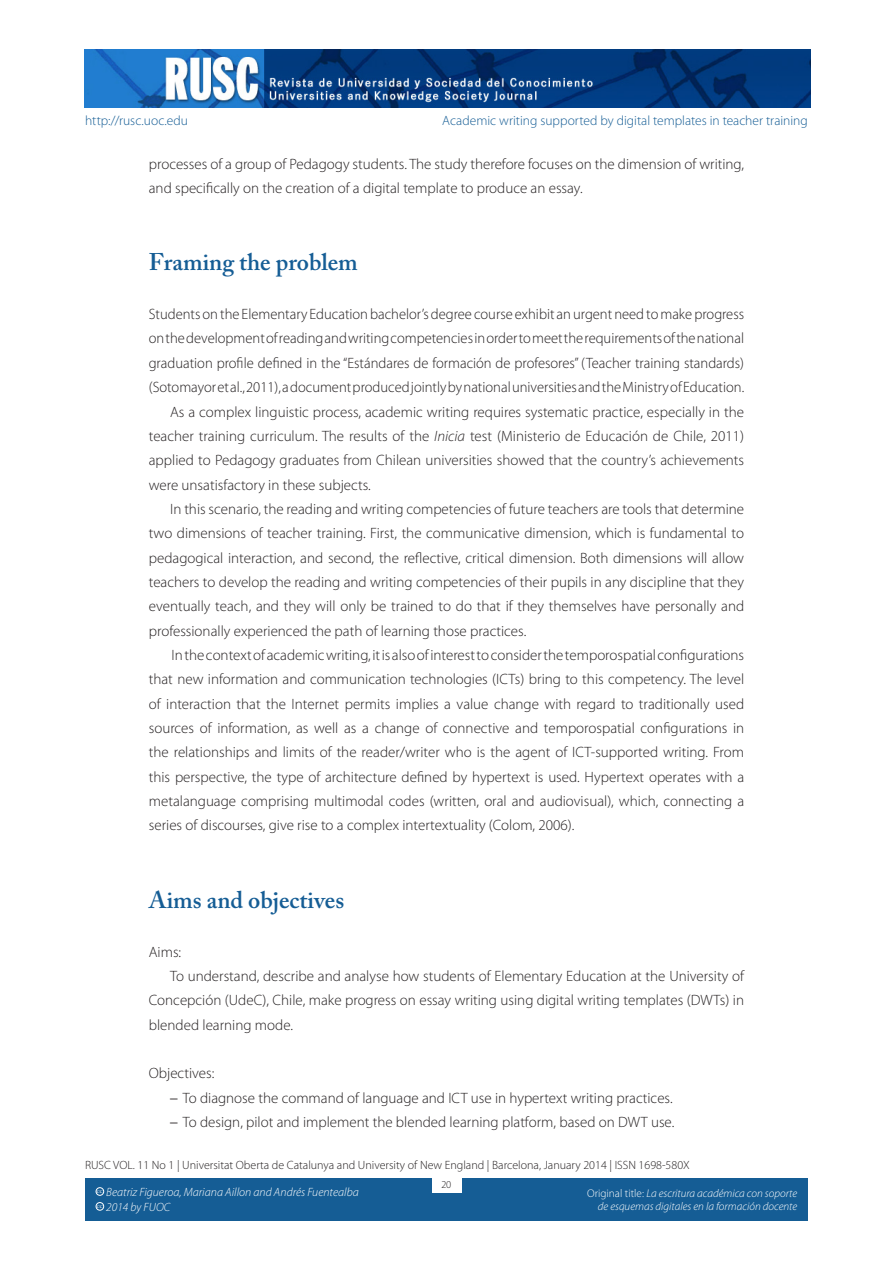
<style>
.page{position:relative;width:893px;height:1263px;background:#fff}
.page>*{position:absolute;margin:0;border:0;box-sizing:border-box;transform-origin:0 0}
._01_PRIMERTITOL{font:600 24px "Adobe Caslon Pro";color:#155d95}
._05_Texte_general{font:300 15px/24.3px "Myriad Pro";color:#231f20;text-align:justify}
._04_Texte_general_se{font:300 15px/24.3px "Myriad Pro";color:#231f20}
.t1{font:300 13.5px "Myriad Pro";color:#155d95}
.t2{font:300 12px "Myriad Pro";color:#231f20}
.t3{font:italic 300 12px/15px "Myriad Pro";color:#fff}
.t4{font:italic 300 11.25px/13.5px "Myriad Pro";color:#fff;text-align:right}
.t5{font:300 10.5px "Myriad Pro";color:#231f20}
.t6{font:600 3.9px "Adobe Caslon Pro";color:#fff}
.s1{font-style:italic}
.s2{font-family:"Adobe Caslon Pro";font-weight:400}
.s3{font-style:normal}
</style>
<div class="page">
<div style="left:85px;top:1178px;width:723px;height:42px;background:#155d95"></div>
<div style="left:432px;top:1176px;width:29px;height:17px;background:#fff"></div>
<img style="left:85px;top:50px;width:725px;height:57px">
<div style="left:96px;top:1187px;width:8px;height:8px;border:1px solid #fff;border-radius:50%"></div>
<div style="left:96px;top:1202px;width:8px;height:8px;border:1px solid #fff;border-radius:50%"></div>
<p class="t1" style="left:85px;top:112px;width:105px">http://rusc.uoc.edu</p>
<p class="t1" style="left:442px;top:112px;width:367px">Academic writing supported by digital templates in teacher training</p>
<p class="_04_Texte_general_se" style="left:149px;top:151px;width:597px">processes of a group of Pedagogy students. The study therefore focuses on the dimension of writing, and specifically on the creation of a digital template to produce an essay.</p>
<p class="_01_PRIMERTITOL" style="left:149px;top:248px;width:211px">Framing the problem</p>
<p class="_04_Texte_general_se" style="left:149px;top:302px;width:597px;text-align:justify">Students on the Elementary Education bachelor’s degree course exhibit an urgent need to make progress on the development of reading and writing competencies in order to meet the requirements of the national graduation profile defined in the “Estándares de formación de profesores” (Teacher training standards) (Sotomayor et al., 2011), a document produced jointly by national universities and the Ministry of Education.</p>
<p class="_05_Texte_general" style="left:149px;top:399px;width:597px;text-indent:21px">As a complex linguistic process, academic writing requires systematic practice, especially in the teacher training curriculum. The results of the <span class="s1">Inicia</span> test (Ministerio de Educación de Chile, 2011) applied to Pedagogy graduates from Chilean universities showed that the country’s achievements were unsatisfactory in these subjects.</p>
<p class="_05_Texte_general" style="left:149px;top:497px;width:597px;text-indent:21px">In this scenario, the reading and writing competencies of future teachers are tools that determine two dimensions of teacher training. First, the communicative dimension, which is fundamental to pedagogical interaction, and second, the reflective, critical dimension. Both dimensions will allow teachers to develop the reading and writing competencies of their pupils in any discipline that they eventually teach, and they will only be trained to do that if they themselves have personally and professionally experienced the path of learning those practices.</p>
<p class="_05_Texte_general" style="left:149px;top:643px;width:597px;text-indent:23px">In the context of academic writing, it is also of interest to consider the temporospatial configurations that new information and communication technologies (ICTs) bring to this competency. The level of interaction that the Internet permits implies a value change with regard to traditionally used sources of information, as well as a change of connective and temporospatial configurations in the relationships and limits of the reader/writer who is the agent of ICT-supported writing. From this perspective, the type of architecture defined by hypertext is used. Hypertext operates with a metalanguage comprising multimodal codes (written, oral and audiovisual), which, connecting a series of discourses, give rise to a complex intertextuality (Colom, 2006).</p>
<p class="_01_PRIMERTITOL" style="left:149px;top:885px;width:197px">Aims and objectives</p>
<p class="_04_Texte_general_se" style="left:149px;top:939px;width:34px">Aims:</p>
<p class="_05_Texte_general" style="left:149px;top:963px;width:597px;text-indent:21px">To understand, describe and analyse how students of Elementary Education at the University of Concepción (UdeC), Chile, make progress on essay writing using digital writing templates (DWTs) in blended learning mode.</p>
<p class="_04_Texte_general_se" style="left:149px;top:1061px;width:67px">Objectives:</p>
<p class="_05_Texte_general" style="left:170px;top:1085px;width:504px"><span class="s2">–</span> To diagnose the command of language and ICT use in hypertext writing practices.</p>
<p class="_05_Texte_general" style="left:170px;top:1109px;width:506px"><span class="s2">–</span> To design, pilot and implement the blended learning platform, based on DWT use.</p>
<p class="t2" style="left:85px;top:1158px;width:606px">RUSC VOL. 11 No 1 | Universitat Oberta de Catalunya and University of New England | Barcelona, January 2014 | ISSN 1698-580X</p>
<p class="t4" style="left:587px;top:1186px;width:212px"><span class="s3">Original title:</span> La escritura académica con soporte de esquemas digitales en la formación docente</p>
<p class="t5" style="left:442px;top:1178px;width:11px">20</p>
<p class="t3" style="left:106px;top:1184px;width:254px">Beatriz Figueroa, Mariana Aillon and Andrés Fuentealba<br>2014 by FUOC</p>
<p class="t6" style="left:97px;top:1189px;width:7px">CC</p>
<p class="t6" style="left:97px;top:1204px;width:7px">CC</p>
</div>
